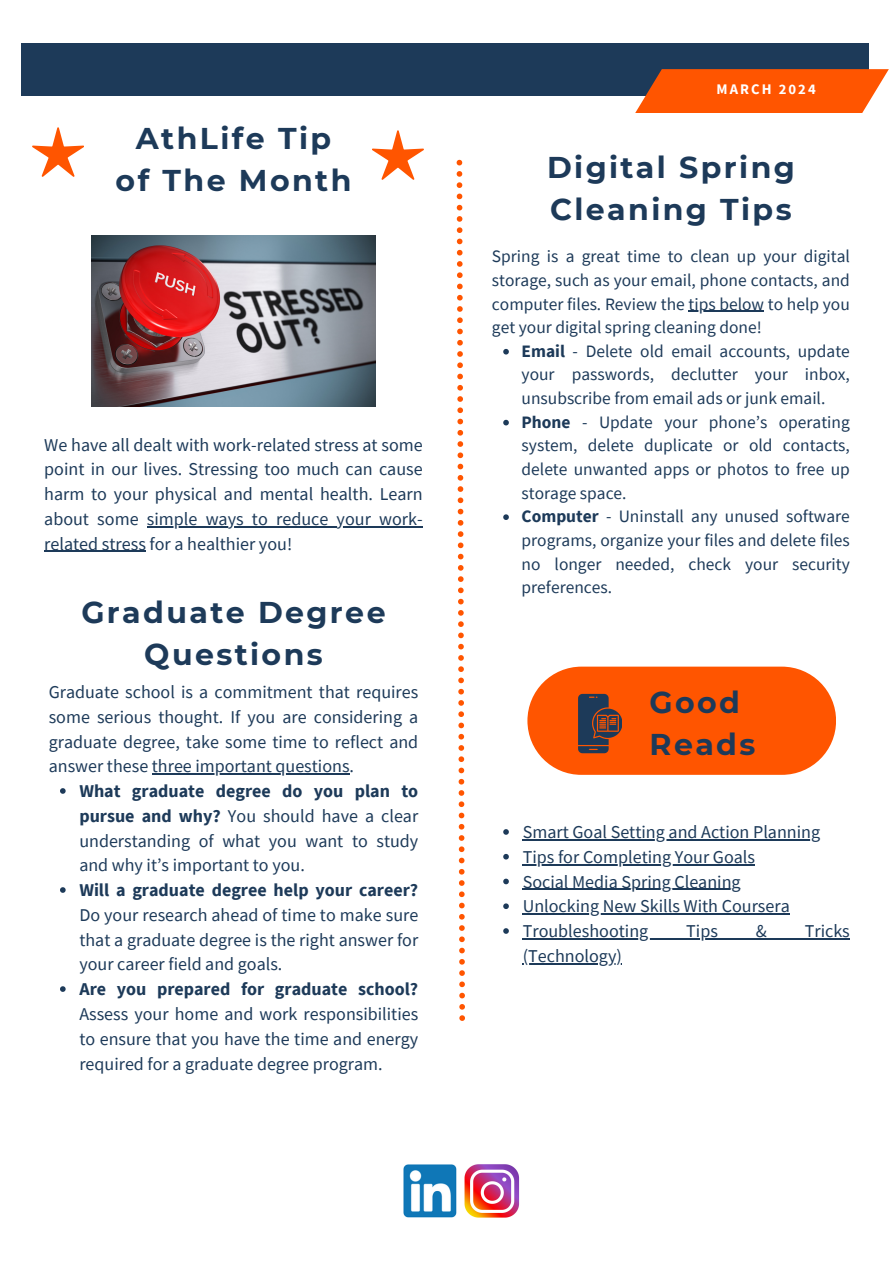
<style>
.page{position:relative;width:894px;height:1264px;background:#fff}
.page>*{position:absolute;margin:0;border:0;box-sizing:border-box;transform-origin:0 0}
.t1{font:700 30px/41.7px "Montserrat";letter-spacing:.08em;color:#1d3a59;text-align:center}
.t2{font:18px/24.8px "Source Sans Pro";color:#1d3a59;text-align:justify}
.t3{font:700 18px "Source Sans Pro";color:#1d3a59}
.t4{font:17.4px/23.7px "Source Sans Pro";color:#1d3a59;text-align:justify}
.t5{font:700 14.7px "Source Sans Pro";letter-spacing:.14em;color:#fff}
.s1{font-weight:700}
</style>
<div class="page">
<img style="left:456px;top:1164px;width:64px;height:54px">
<img style="left:403px;top:1164px;width:53px;height:53px">
<div style="left:21px;top:43px;width:847px;height:52px;background:#1d3a59"></div>
<svg style="left:635px;top:69px;width:253px;height:44px"></svg>
<svg style="left:32px;top:127px;width:52px;height:50px"></svg>
<svg style="left:372px;top:130px;width:51px;height:50px"></svg>
<svg style="left:456px;top:160px;width:9px;height:860px"></svg>
<img style="left:92px;top:235px;width:283px;height:171px">
<hr style="left:688px;top:310px;width:27px;height:2px;background:#1d3a59">
<hr style="left:715px;top:310px;width:48px;height:2px;background:#1d3a59">
<svg style="left:503px;top:349px;width:5px;height:5px"></svg>
<svg style="left:503px;top:420px;width:5px;height:5px"></svg>
<svg style="left:503px;top:514px;width:5px;height:6px"></svg>
<hr style="left:147px;top:526px;width:275px;height:1px;background:#1d3a59">
<hr style="left:44px;top:551px;width:102px;height:1px;background:#1d3a59">
<hr style="left:152px;top:773px;width:197px;height:1px;background:#1d3a59">
<svg style="left:60px;top:788px;width:6px;height:5px"></svg>
<svg style="left:60px;top:887px;width:6px;height:5px"></svg>
<svg style="left:60px;top:986px;width:6px;height:5px"></svg>
<div style="left:527px;top:666px;width:308px;height:109px;background:#f50;border-radius:54px"></div>
<svg style="left:578px;top:694px;width:43px;height:59px"></svg>
<svg style="left:503px;top:829px;width:5px;height:5px"></svg>
<hr style="left:522px;top:839px;width:298px;height:1px;background:#1d3a59">
<svg style="left:503px;top:853px;width:5px;height:6px"></svg>
<hr style="left:522px;top:864px;width:233px;height:1px;background:#1d3a59">
<svg style="left:503px;top:878px;width:5px;height:6px"></svg>
<hr style="left:522px;top:888px;width:218px;height:1px;background:#1d3a59">
<svg style="left:503px;top:903px;width:5px;height:6px"></svg>
<hr style="left:522px;top:913px;width:267px;height:1px;background:#1d3a59">
<svg style="left:503px;top:928px;width:5px;height:5px"></svg>
<hr style="left:522px;top:938px;width:327px;height:1px;background:#1d3a59">
<hr style="left:522px;top:963px;width:99px;height:1px;background:#1d3a59">
<h1 class="t1" style="left:116px;top:117px;width:237px">AthLife Tip of The Month</h1>
<p class="t2" style="left:44px;top:432px;width:380px">We have all dealt with work-related stress at some point in our lives. Stressing too much can cause harm to your physical and mental health. Learn about some simple ways to reduce your work&shy;related stress for a healthier you!</p>
<h1 class="t1" style="left:81px;top:592px;width:305px">Graduate Degree<br>Questions</h1>
<p class="t2" style="left:49px;top:679px;width:371px">Graduate school is a commitment that requires some serious thought. If you are considering a graduate degree, take some time to reflect and answer these three important questions.</p>
<p class="t2" style="left:79px;top:778px;width:340px"><span class="s1">What graduate degree do you plan to pursue and why?</span> You should have a clear understanding of what you want to study and why it’s important to you.</p>
<p class="t3" style="left:79px;top:878px;width:340px">Will a graduate degree help your career?</p>
<p class="t2" style="left:79px;top:902px;width:340px">Do your research ahead of time to make sure that a graduate degree is the right answer for your career field and goals.</p>
<p class="t3" style="left:79px;top:977px;width:340px">Are you prepared for graduate school?</p>
<p class="t2" style="left:79px;top:1001px;width:340px">Assess your home and work responsibilities to ensure that you have the time and energy required for a graduate degree program.</p>
<p class="t5" style="left:716px;top:80px;width:101px">MARCH 2024</p>
<h1 class="t1" style="left:547px;top:147px;width:249px;text-align:left">Digital Spring<br>Cleaning Tips</h1>
<p class="t4" style="left:492px;top:244px;width:359px">Spring is a great time to clean up your digital storage, such as your email, phone contacts, and computer files. Review the tips below to help you get your digital spring cleaning done!</p>
<p class="t4" style="left:521px;top:339px;width:330px;text-align:left"><span class="s1">Email</span> - Delete old email accounts, update your passwords, declutter your inbox, unsubscribe from email ads or junk email.<br><span class="s1">Phone</span> - Update your phone’s operating system, delete duplicate or old contacts, delete unwanted apps or photos to free up storage space.<br><span class="s1">Computer</span> - Uninstall any unused software programs, organize your files and delete files no longer needed, check your security preferences.</p>
<h1 class="t1" style="left:649px;top:681px;width:107px;text-align:left">Good<br>Reads</h1>
<p class="t2" style="left:522px;top:819px;width:299px;text-align:left">Smart Goal Setting and Action Planning<br>Tips for Completing Your Goals<br>Social Media Spring Cleaning<br>Unlocking New Skills With Coursera<br>Troubleshooting</p>
<p class="t2" style="left:686px;top:918px;width:33px">Tips</p>
<p class="t2" style="left:755px;top:918px;width:12px">&amp;</p>
<p class="t2" style="left:804px;top:918px;width:47px">Tricks</p>
<p class="t2" style="left:522px;top:943px;width:101px">(Technology)</p>
</div>
